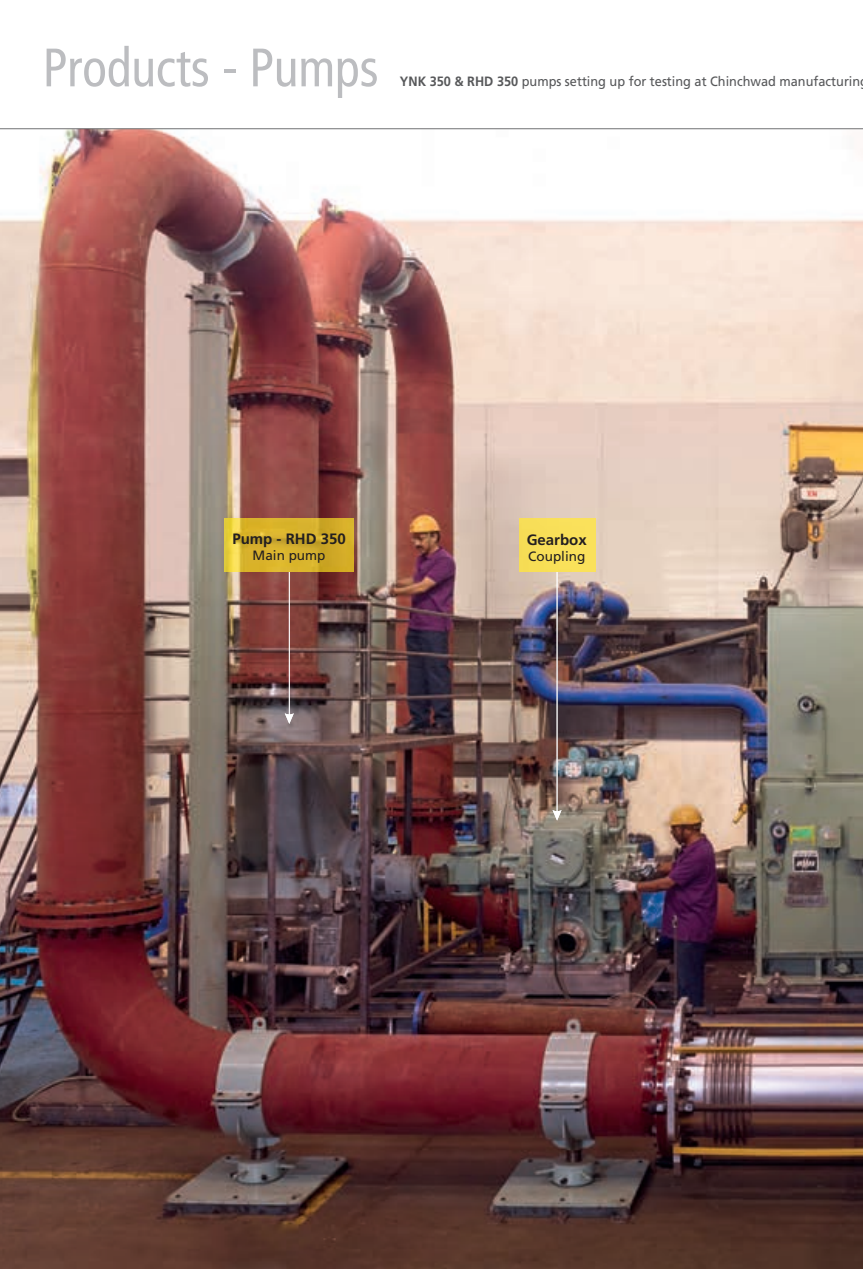
<style>
.page{position:relative;width:863px;height:1269px;background:#fff}
.page>*{position:absolute;margin:0;border:0;box-sizing:border-box;transform-origin:0 0}
.t1{font:condensed 54px "Frutiger 57";color:#bcbdc0;scale:.94 1}
.t2{font:700 15px "Frutiger";color:#231f20}
.t3{font:13.5px "Frutiger Roman";color:#57585a;scale:.94 1}
.t4{font:13.5px "Frutiger Roman";color:#231f20}
.s1{font-family:"Frutiger";font-weight:700}
</style>
<div class="page">
<img style="left:0;top:128px;width:863px;height:1141px">
<svg style="left:285px;top:571px;width:9px;height:153px"></svg>
<img style="left:225px;top:518px;width:129px;height:53px">
<img style="left:552px;top:571px;width:10px;height:250px">
<div style="left:519px;top:518px;width:76px;height:53px;background:#f9e059"></div>
<h1 class="t1" style="left:43px;top:46px;width:359px">Products - Pumps</h1>
<p class="t3" style="left:400px;top:73px;width:491px"><span class="s1">YNK 350 &amp; RHD 350</span> pumps setting up for testing at Chinchwad manufacturin</p>
<p class="t2" style="left:232px;top:530px;width:115px">Pump - RHD 350</p>
<p class="t4" style="left:253px;top:548px;width:74px">Main pump</p>
<p class="t2" style="left:527px;top:531px;width:62px">Gearbox</p>
<p class="t4" style="left:528px;top:548px;width:58px">Coupling</p>
</div>
